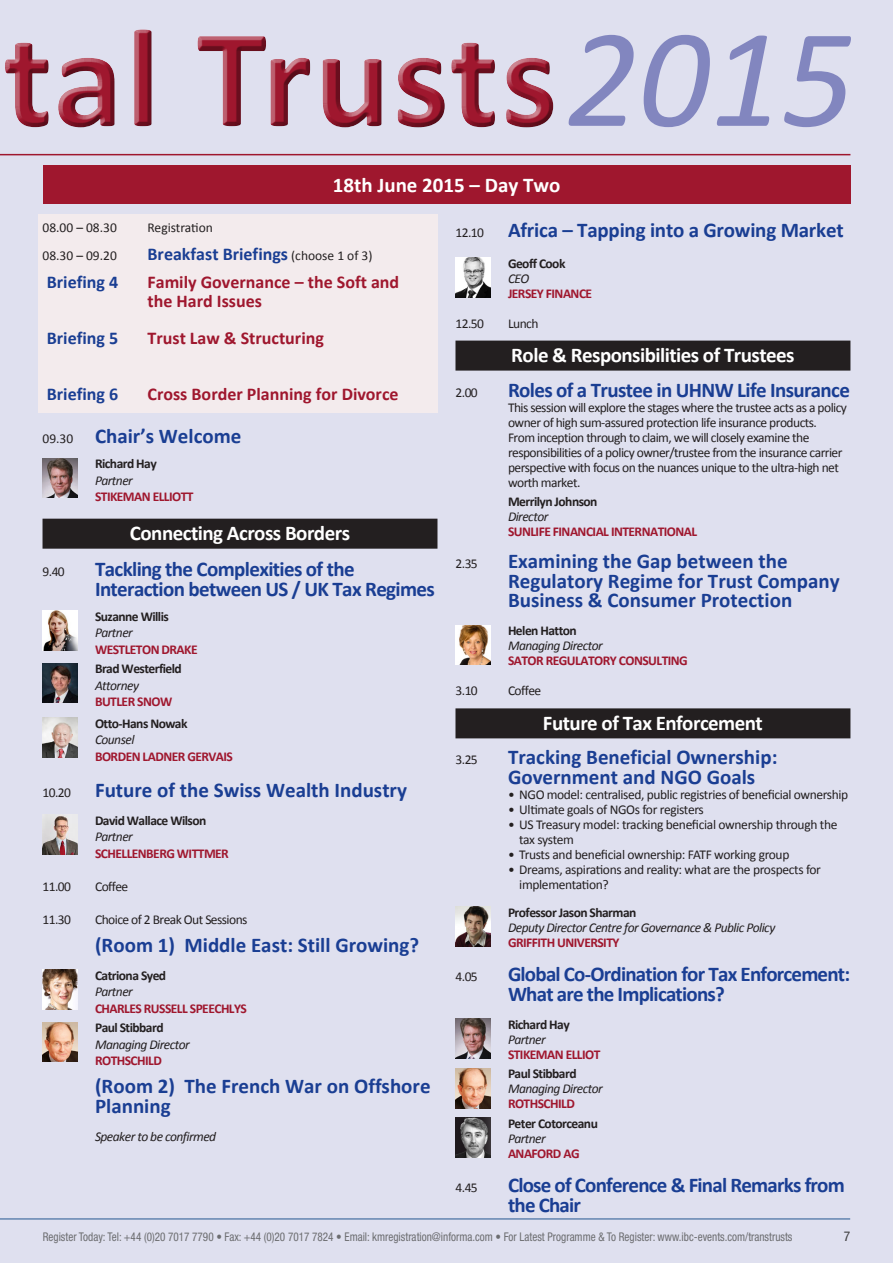
<style>
.page{position:relative;width:893px;height:1263px;background:#dfe0ef}
.page>*{position:absolute;margin:0;border:0;box-sizing:border-box;transform-origin:0 0}
.t1{font:700 141.9px "Calibri";letter-spacing:.015em;color:#9f172e}
.t2{font:700 21px/19.5px "Calibri";color:#1a3e93}
.t3{font:700 21px/19.5px "Calibri";letter-spacing:-.035em;color:#1a3e93}
.t4{font:700 21px/19.5px "Calibri";letter-spacing:-.03em;color:#1a3e93}
.letzte_zeile{font:700 21px "Calibri";letter-spacing:-.025em;color:#fff}
.letzte_zeile-2{font:700 21px "Calibri";color:#fff}
.t5{font:700 18px/19.5px "Calibri";color:#9f172e}
.t6{font:700 18px "Calibri";color:#1a3e93}
.t7{font:13.5px/15px "Calibri";letter-spacing:-.04em;color:#231f20}
.letzte_zeile-3{font:700 13.5px/16.5px "Calibri";letter-spacing:-.04em;color:#9f172e}
.letzte_zeile-4{font:italic 13.5px/15px "Calibri";letter-spacing:-.04em;color:#231f20}
.letzte_zeile-5{font:700 13.5px/16.5px "Calibri";letter-spacing:-.04em;color:#231f20}
.t8{font:13.5px "Calibri";color:#231f20}
.t9{font:condensed 13.5px "Helvetica Neue";color:#3e3e3f}
.t10{font:condensed 12px "Helvetica Neue";color:#6c6d70;scale:.93 1}
.s1{font-weight:400;font-style:italic;color:#8286bf}
.s2{font-weight:400;font-size:13.5px;color:#231f20}
.s3{font-weight:400;font-style:italic}
.s4{color:#9f172e}
.s5{color:#231f20}
.s6{font-weight:400;font-style:italic;color:#231f20}
.s7{font-weight:700;font-style:normal}
.s8{font-weight:700;font-style:normal;color:#9f172e}
</style>
<div class="page">
<hr style="left:0;top:1218px;width:850px;height:1px;background:#255890">
<div style="left:38px;top:214px;width:399px;height:198px;background:#f3ebed"></div>
<hr style="left:0;top:154px;width:850px;height:1px;background:#9f172e">
<div style="left:0;top:27px;width:559px;height:106px;background:#231f20;opacity:.75"></div>
<div style="left:43px;top:165px;width:807px;height:39px;background:#9f172e"></div>
<div style="left:43px;top:519px;width:394px;height:30px;background:#231f20"></div>
<img style="left:43px;top:458px;width:35px;height:40px">
<img style="left:43px;top:610px;width:35px;height:40px">
<img style="left:43px;top:663px;width:35px;height:40px">
<img style="left:43px;top:718px;width:35px;height:39px">
<img style="left:43px;top:815px;width:35px;height:39px">
<img style="left:43px;top:970px;width:35px;height:39px">
<img style="left:43px;top:1022px;width:35px;height:40px">
<div style="left:455px;top:341px;width:395px;height:30px;background:#231f20"></div>
<div style="left:455px;top:708px;width:395px;height:30px;background:#231f20"></div>
<img style="left:455px;top:257px;width:36px;height:40px">
<img style="left:455px;top:625px;width:36px;height:40px">
<img style="left:455px;top:907px;width:36px;height:39px">
<img style="left:455px;top:1019px;width:36px;height:39px">
<img style="left:455px;top:1068px;width:36px;height:40px">
<img style="left:455px;top:1118px;width:36px;height:39px">
<p class="t1" style="left:3px;top:-12px;width:852px">tal Trusts <span class="s1">2015</span></p>
<p class="letzte_zeile-2" style="left:333px;top:172px;width:229px">18th June 2015 – Day Two</p>
<p class="t7" style="left:43px;top:220px;width:76px">08.00 – 08.30</p>
<p class="t8" style="left:148px;top:219px;width:67px">Registration</p>
<p class="t7" style="left:43px;top:248px;width:76px">08.30 – 09.20</p>
<p class="t6" style="left:148px;top:242px;width:226px">Breakfast Briefings <span class="s2">(choose 1 of 3)</span></p>
<p class="t6" style="left:47px;top:270px;width:73px">Briefing 4</p>
<p class="t5" style="left:148px;top:272px;width:253px">Family Governance – the Soft and the Hard Issues</p>
<p class="t6" style="left:47px;top:326px;width:73px">Briefing 5</p>
<p class="t5" style="left:148px;top:328px;width:178px">Trust Law &amp; Structuring</p>
<p class="t6" style="left:47px;top:382px;width:73px">Briefing 6</p>
<p class="t5" style="left:148px;top:384px;width:253px">Cross Border Planning for Divorce</p>
<p class="t2" style="left:43px;top:426px;width:200px"><span class="s2">09.30</span> Chair’s Welcome</p>
<p class="letzte_zeile-5" style="left:95px;top:455px;width:63px">Richard Hay</p>
<p class="letzte_zeile-4" style="left:95px;top:472px;width:39px">Partner</p>
<p class="letzte_zeile-3" style="left:95px;top:488px;width:100px">STIKEMAN ELLIOTT</p>
<p class="letzte_zeile" style="left:130px;top:520px;width:222px">Connecting Across Borders</p>
<p class="t7" style="left:43px;top:564px;width:24px">9.40</p>
<p class="t4" style="left:95px;top:559px;width:341px">Tackling the Complexities of the<br>Interaction between US / UK Tax Regimes</p>
<p class="letzte_zeile-5" style="left:95px;top:608px;width:75px">Suzanne Willis<br><span class="s3">Partner</span></p>
<p class="letzte_zeile-3" style="left:95px;top:641px;width:104px">WESTLETON DRAKE</p>
<p class="letzte_zeile-5" style="left:95px;top:660px;width:88px">Brad Westerfield<br><span class="s3">Attorney<br></span><span class="s4">BUTLER SNOW</span></p>
<p class="letzte_zeile-3" style="left:95px;top:715px;width:140px"><span class="s5">Otto-Hans Nowak<br></span><span class="s6">Counsel<br></span>BORDEN LADNER GERVAIS</p>
<p class="t2" style="left:43px;top:780px;width:366px"><span class="s2">10.20</span> Future of the Swiss Wealth Industry</p>
<p class="letzte_zeile-3" style="left:95px;top:812px;width:135px"><span class="s5">David Wallace Wilson<br></span><span class="s6">Partner<br></span>SCHELLENBERG WITTMER</p>
<p class="t7" style="left:43px;top:879px;width:30px">11.00</p>
<p class="t7" style="left:95px;top:879px;width:35px">Coffee</p>
<p class="t7" style="left:43px;top:912px;width:30px">11.30</p>
<p class="t7" style="left:95px;top:912px;width:154px">Choice of 2 Break Out Sessions</p>
<p class="t2" style="left:95px;top:935px;width:326px">(Room 1) Middle East: Still Growing?</p>
<p class="letzte_zeile-3" style="left:95px;top:967px;width:153px"><span class="s5">Catriona Syed<br></span><span class="s6">Partner<br></span>CHARLES RUSSELL SPEECHLYS</p>
<p class="letzte_zeile-4" style="left:95px;top:1019px;width:96px;line-height:16.5px"><span class="s7">Paul Stibbard<br></span>Managing Director<br><span class="s8">ROTHSCHILD</span></p>
<p class="t2" style="left:95px;top:1076px;width:337px">(Room 2) The French War on Offshore<br>Planning</p>
<p class="letzte_zeile-4" style="left:95px;top:1128px;width:123px">Speaker to be confirmed</p>
<p class="t2" style="left:455px;top:221px;width:390px"><span class="s2">12.10</span> Africa – Tapping into a Growing Market</p>
<p class="letzte_zeile-3" style="left:508px;top:256px;width:86px;line-height:15px"><span class="s5">Geoff Cook<br></span><span class="s6">CEO<br></span>JERSEY FINANCE</p>
<p class="t7" style="left:455px;top:316px;width:30px">12.50</p>
<p class="t7" style="left:508px;top:316px;width:32px">Lunch</p>
<p class="letzte_zeile" style="left:511px;top:342px;width:285px">Role &amp; Responsibilities of Trustees</p>
<p class="t7" style="left:455px;top:385px;width:24px">2.00</p>
<p class="t4" style="left:508px;top:380px;width:343px">Roles of a Trustee in UHNW Life Insurance</p>
<p class="t7" style="left:508px;top:400px;width:341px">This session will explore the stages where the trustee acts as a policy owner of high sum-assured protection life insurance products.<br>From inception through to claim, we will closely examine the responsibilities of a policy owner/trustee from the insurance carrier perspective with focus on the nuances unique to the ultra-high net worth market.</p>
<p class="letzte_zeile-5" style="left:508px;top:493px;width:91px">Merrilyn Johnson</p>
<p class="letzte_zeile-4" style="left:508px;top:509px;width:42px">Director</p>
<p class="letzte_zeile-3" style="left:508px;top:523px;width:191px">SUNLIFE FINANCIAL INTERNATIONAL</p>
<p class="t7" style="left:455px;top:556px;width:24px">2.35</p>
<p class="t2" style="left:508px;top:552px;width:333px">Examining the Gap between the<br>Regulatory Regime for Trust Company<br>Business &amp; Consumer Protection</p>
<p class="letzte_zeile-3" style="left:508px;top:623px;width:181px;line-height:15px"><span class="s5">Helen Hatton<br></span><span class="s6">Managing Director<br></span>SATOR REGULATORY CONSULTING</p>
<p class="t7" style="left:455px;top:683px;width:24px">3.10</p>
<p class="t7" style="left:508px;top:683px;width:35px">Coffee</p>
<p class="letzte_zeile" style="left:543px;top:709px;width:221px">Future of Tax Enforcement</p>
<p class="t7" style="left:455px;top:752px;width:24px">3.25</p>
<p class="t2" style="left:508px;top:748px;width:271px">Tracking Beneficial Ownership:<br>Government and NGO Goals</p>
<p class="t7" style="left:508px;top:787px;width:342px">• NGO model: centralised, public registries of beneficial ownership</p>
<p class="t7" style="left:508px;top:802px;width:197px">• Ultimate goals of NGOs for registers</p>
<p class="t7" style="left:519px;top:817px;width:320px;text-indent:-11px">• US Treasury model: tracking beneficial ownership through the tax system</p>
<p class="t7" style="left:508px;top:847px;width:283px">• Trusts and beneficial ownership: FATF working group</p>
<p class="t7" style="left:519px;top:862px;width:303px;text-indent:-11px">• Dreams, aspirations and reality: what are the prospects for implementation?</p>
<p class="letzte_zeile-4" style="left:508px;top:904px;width:269px"><span class="s7">Professor Jason Sharman<br></span>Deputy Director Centre for Governance &amp; Public Policy<br><span class="s8">GRIFFITH UNIVERSITY</span></p>
<p class="t7" style="left:455px;top:969px;width:24px">4.05</p>
<p class="t3" style="left:508px;top:965px;width:344px">Global Co-Ordination for Tax Enforcement:<br>What are the Implications?</p>
<p class="letzte_zeile-3" style="left:508px;top:1017px;width:94px;line-height:15px"><span class="s5">Richard Hay<br></span><span class="s6">Partner<br></span>STIKEMAN ELLIOT</p>
<p class="letzte_zeile-4" style="left:508px;top:1066px;width:96px"><span class="s7">Paul Stibbard<br></span>Managing Director<br><span class="s8">ROTHSCHILD</span></p>
<p class="letzte_zeile-5" style="left:508px;top:1116px;width:91px;line-height:15px">Peter Cotorceanu<br><span class="s3">Partner<br></span><span class="s4">ANAFORD AG</span></p>
<p class="t7" style="left:455px;top:1180px;width:24px">4.45</p>
<p class="t3" style="left:508px;top:1176px;width:338px">Close of Conference &amp; Final Remarks from the Chair</p>
<p class="t10" style="left:43px;top:1230px;width:808px">Register Today: Tel: +44 (0)20 7017 7790 • Fax: +44 (0)20 7017 7824 • Email: kmregistration@informa.com • For Latest Programme &amp; To Register: www.ibc-events.com/transtrusts</p>
<p class="t9" style="left:844px;top:1229px;width:8px">7</p>
</div>
